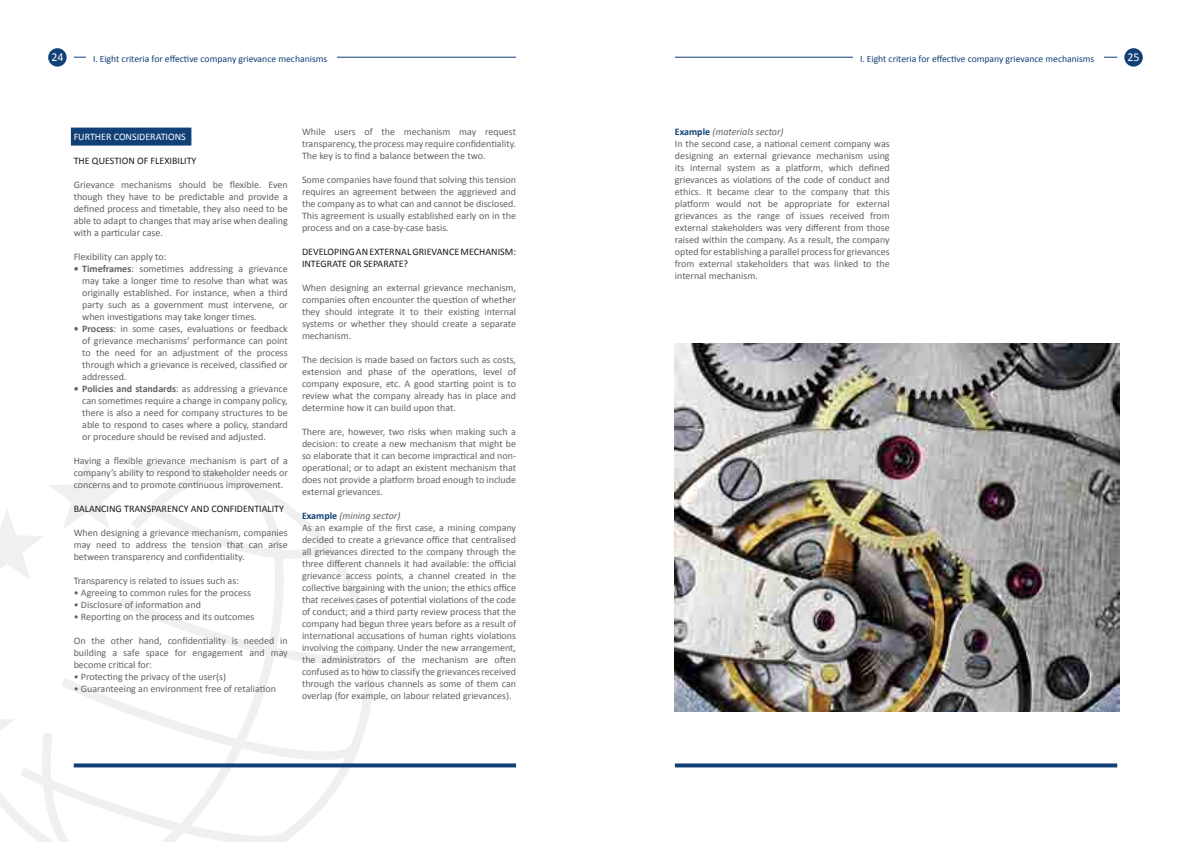
<style>
.page{position:relative;width:1191px;height:842px;background:#fff}
.page>*{position:absolute;margin:0;border:0;box-sizing:border-box;transform-origin:0 0}
.t1{font:12px "Calibri";color:#fff}
.t2{font:10px/12px "Calibri";color:#646163;text-align:justify}
.t3{font:10px/12px "Calibri";color:#1a1a18}
.t4{font:10px "Calibri";color:#fff}
.t5{font:9.7px "Calibri";color:#114077}
.s1{font-weight:700}
.s2{font-weight:700;color:#114077}
.s3{font-style:italic}
</style>
<div class="page">
<svg style="left:0;top:463px;width:373px;height:379px"></svg>
<svg style="left:0;top:597px;width:1px;height:71px"></svg>
<svg style="left:0;top:692px;width:15px;height:72px"></svg>
<svg style="left:0;top:459px;width:124px;height:121px"></svg>
<svg style="left:74px;top:763px;width:442px;height:4px;fill:#114077"></svg>
<svg style="left:675px;top:763px;width:442px;height:4px;fill:#114077"></svg>
<div style="left:48px;top:48px;width:19px;height:19px;background:#114077;border-radius:50%"></div>
<hr style="left:74px;top:57px;width:442px;height:1px;background:#114077">
<hr style="left:675px;top:57px;width:442px;height:1px;background:#114077">
<div style="left:1124px;top:48px;width:18px;height:19px;background:#114077;border-radius:50%"></div>
<div style="left:86px;top:50px;width:251px;height:19px;background:#fff"></div>
<div style="left:853px;top:50px;width:250px;height:19px;background:#fff"></div>
<div style="left:71px;top:128px;width:120px;height:18px;background:#114077"></div>
<img style="left:675px;top:343px;width:444px;height:368px">
<p class="t1" style="left:51px;top:50px;width:14px">24</p>
<p class="t5" style="left:93px;top:53px;width:236px">I. Eight criteria for effective company grievance mechanisms</p>
<p class="t5" style="left:860px;top:53px;width:236px">I. Eight criteria for effective company grievance mechanisms</p>
<p class="t1" style="left:1127px;top:50px;width:14px">25</p>
<p class="t4" style="left:74px;top:130px;width:113px">FURTHER CONSIDERATIONS</p>
<p class="t3" style="left:74px;top:154px;width:124px">THE QUESTION OF FLEXIBILITY</p>
<p class="t2" style="left:74px;top:178px;width:216px">Grievance mechanisms should be flexible. Even though they have to be predictable and provide a defined process and timetable, they also need to be able to adapt to changes that may arise when dealing with a particular case.</p>
<p class="t2" style="left:74px;top:250px;width:94px">Flexibility can apply to:</p>
<p class="t2" style="left:82px;top:262px;width:207px;text-indent:-8px"><span class="s1">• Timeframes</span>: sometimes addressing a grievance may take a longer time to resolve than what was originally established. For instance, when a third party such as a government must intervene, or when investigations may take longer times.</p>
<p class="t2" style="left:82px;top:322px;width:207px;text-indent:-8px"><span class="s1">• Process</span>: in some cases, evaluations or feedback of grievance mechanisms’ performance can point to the need for an adjustment of the process through which a grievance is received, classified or addressed.</p>
<p class="t2" style="left:82px;top:382px;width:207px;text-indent:-8px"><span class="s1">• Policies and standards</span>: as addressing a grievance can sometimes require a change in company policy, there is also a need for company structures to be able to respond to cases where a policy, standard or procedure should be revised and adjusted.</p>
<p class="t2" style="left:74px;top:454px;width:216px">Having a flexible grievance mechanism is part of a company’s ability to respond to stakeholder needs or concerns and to promote continuous improvement.</p>
<p class="t3" style="left:74px;top:502px;width:212px">BALANCING TRANSPARENCY AND CONFIDENTIALITY</p>
<p class="t2" style="left:74px;top:526px;width:216px">When designing a grievance mechanism, companies may need to address the tension that can arise between transparency and confidentiality.</p>
<p class="t2" style="left:74px;top:574px;width:167px">Transparency is related to issues such as:</p>
<p class="t2" style="left:74px;top:586px;width:179px">• Agreeing to common rules for the process</p>
<p class="t2" style="left:74px;top:598px;width:129px">• Disclosure of information and</p>
<p class="t2" style="left:74px;top:610px;width:182px">• Reporting on the process and its outcomes</p>
<p class="t2" style="left:74px;top:634px;width:216px">On the other hand, confidentiality is needed in building a safe space for engagement and may become critical for:</p>
<p class="t2" style="left:74px;top:670px;width:154px">• Protecting the privacy of the user(s)</p>
<p class="t2" style="left:74px;top:682px;width:204px">• Guaranteeing an environment free of retaliation</p>
<p class="t2" style="left:302px;top:125px;width:216px">While users of the mechanism may request transparency, the process may require confidentiality.<br>The key is to find a balance between the two.</p>
<p class="t2" style="left:302px;top:173px;width:216px">Some companies have found that solving this tension requires an agreement between the aggrieved and the company as to what can and cannot be disclosed.<br>This agreement is usually established early on in the process and on a case-by-case basis.</p>
<p class="t3" style="left:302px;top:245px;width:216px">DEVELOPING AN EXTERNAL GRIEVANCE MECHANISM:<br>INTEGRATE OR SEPARATE?</p>
<p class="t2" style="left:302px;top:281px;width:216px">When designing an external grievance mechanism, companies often encounter the question of whether they should integrate it to their existing internal systems or whether they should create a separate mechanism.</p>
<p class="t2" style="left:302px;top:353px;width:216px">The decision is made based on factors such as costs, extension and phase of the operations, level of company exposure, etc. A good starting point is to review what the company already has in place and determine how it can build upon that.</p>
<p class="t2" style="left:302px;top:425px;width:216px">There are, however, two risks when making such a decision: to create a new mechanism that might be so elaborate that it can become impractical and non&shy;operational; or to adapt an existent mechanism that does not provide a platform broad enough to include external grievances.</p>
<p class="t2" style="left:302px;top:509px;width:216px;text-align:left"><span class="s2">Example</span> <span class="s3">(mining sector)<br></span>As an example of the first case, a mining company decided to create a grievance office that centralised all grievances directed to the company through the three different channels it had available: the official grievance access points, a channel created in the collective bargaining with the union; the ethics office that receives cases of potential violations of the code of conduct; and a third party review process that the company had begun three years before as a result of international accusations of human rights violations involving the company. Under the new arrangement, the administrators of the mechanism are often confused as to how to classify the grievances received through the various channels as some of them can overlap (for example, on labour related grievances).</p>
<p class="t2" style="left:675px;top:125px;width:216px;text-align:left"><span class="s2">Example</span> <span class="s3">(materials sector)<br></span>In the second case, a national cement company was designing an external grievance mechanism using its internal system as a platform, which defined grievances as violations of the code of conduct and ethics. It became clear to the company that this platform would not be appropriate for external grievances as the range of issues received from external stakeholders was very different from those raised within the company. As a result, the company opted for establishing a parallel process for grievances from external stakeholders that was linked to the internal mechanism.</p>
</div>
